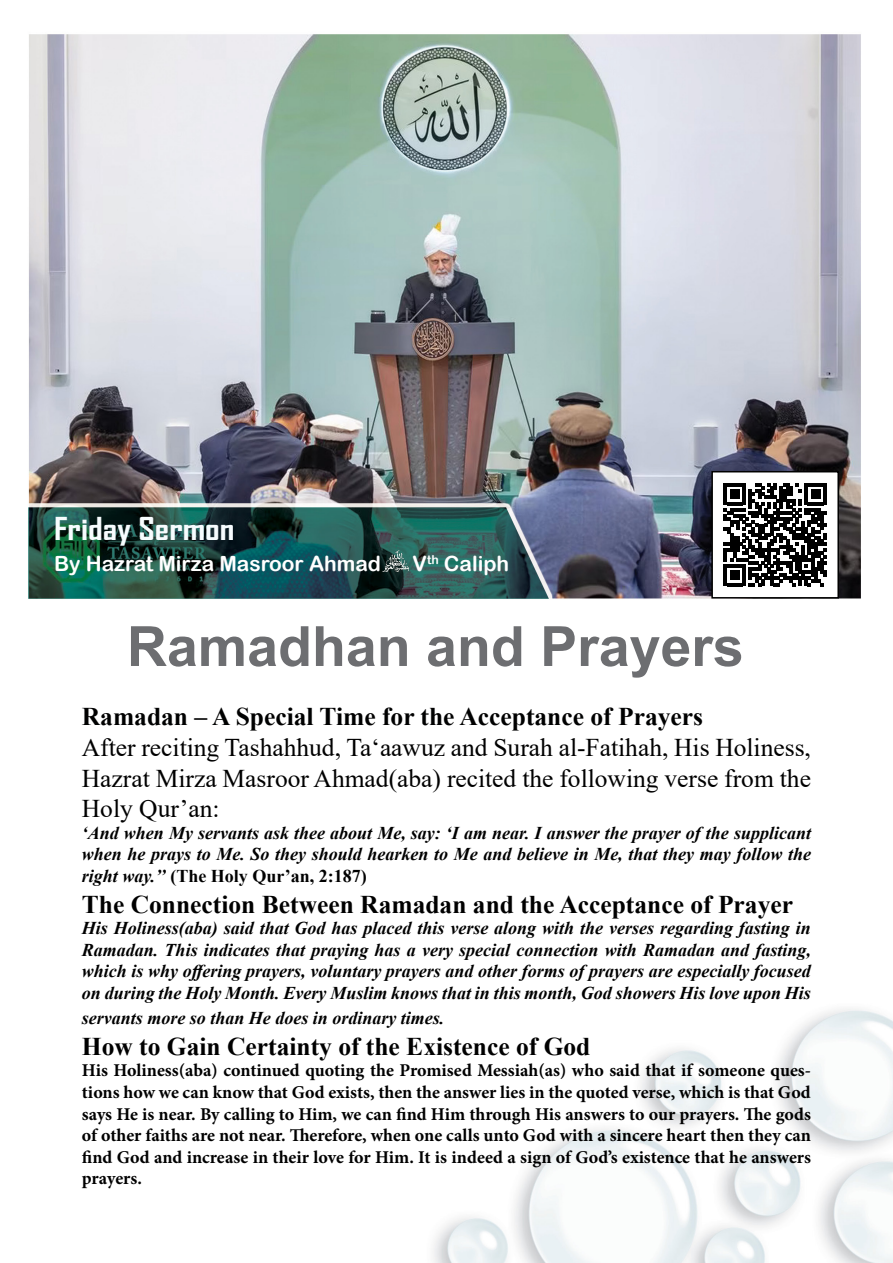
<style>
.page{position:relative;width:893px;height:1263px;background:#fff}
.page>*{position:absolute;margin:0;border:0;box-sizing:border-box;transform-origin:0 0}
.t1{font:700 55.5px "Arial";color:#6d6e71}
.t2{font:700 30.3px "Agency FB";color:#f7fcfe;scale:1.19 1}
.t3{font:25.5px/30.6px "Times New Roman";color:#000;text-align:justify}
.t4{font:700 25.5px "Times New Roman";color:#000}
.t5{font:700 25.5px "Times New Roman";color:#000101}
.t6{font:21px "Arial Rounded MT Bold";color:#fff}
.t7{font:italic 700 18px/21.6px "Times New Roman";color:#000;text-align:justify}
.t8{font:700 18px/21.6px "Minion Pro";color:#000;text-align:justify}
.s1{font-style:normal}
</style>
<div class="page">
<img style="left:28px;top:34px;width:865px;height:1229px">
<img style="left:383px;top:550px;width:26px;height:22px">
<div style="left:712px;top:472px;width:126px;height:126px;background:#fff"></div>
<div style="left:711px;top:471px;width:128px;height:127px;border:2px solid #000"></div>
<svg style="left:724px;top:483px;width:102px;height:103px"></svg>
<h2 class="t2" style="left:54px;top:509px;width:153px">Friday Sermon</h2>
<p class="t6" style="left:54px;top:551px;width:329px">By Hazrat Mirza Masroor Ahmad</p>
<p class="t6" style="left:413px;top:551px;width:98px">V<sup>th</sup> Caliph</p>
<h1 class="t1" style="left:127px;top:607px;width:618px">Ramadhan and Prayers</h1>
<h3 class="t5" style="left:82px;top:698px;width:623px">Ramadan – A Special Time for the Acceptance of Prayers</h3>
<h3 class="t3" style="left:82px;top:731px;width:731px">After reciting Tashahhud, Ta‘aawuz and Surah al-Fatihah, His Holiness, Hazrat Mirza Masroor Ahmad(aba) recited the following verse from the Holy Qur’an:</h3>
<p class="t7" style="left:82px;top:821px;width:731px">‘And when My servants ask thee about Me, say: ‘I am near. I answer the prayer of the supplicant when he prays to Me. So they should hearken to Me and believe in Me, that they may follow the right way.’’ <span class="s1">(The Holy Qur’an, 2:187)</span></p>
<h3 class="t4" style="left:82px;top:886px;width:713px">The Connection Between Ramadan and the Acceptance of Prayer</h3>
<p class="t7" style="left:82px;top:917px;width:731px">His Holiness(aba) said that God has placed this verse along with the verses regarding fasting in Ramadan. This indicates that praying has a very special connection with Ramadan and fasting, which is why offering prayers, voluntary prayers and other forms of prayers are especially focused on during the Holy Month. Every Muslim knows that in this month, God showers His love upon His</p>
<p class="t7" style="left:82px;top:1007px;width:364px">servants more so than He does in ordinary times.</p>
<h3 class="t4" style="left:82px;top:1028px;width:510px">How to Gain Certainty of the Existence of God</h3>
<p class="t8" style="left:82px;top:1059px;width:731px">His Holiness(aba) continued quoting the Promised Messiah(as) who said that if someone ques&shy;tions how we can know that God exists, then the answer lies in the quoted verse, which is that God says He is near. By calling to Him, we can find Him through His answers to our prayers. The gods of other faiths are not near. Therefore, when one calls unto God with a sincere heart then they can find God and increase in their love for Him. It is indeed a sign of God’s existence that he answers prayers.</p>
</div>
